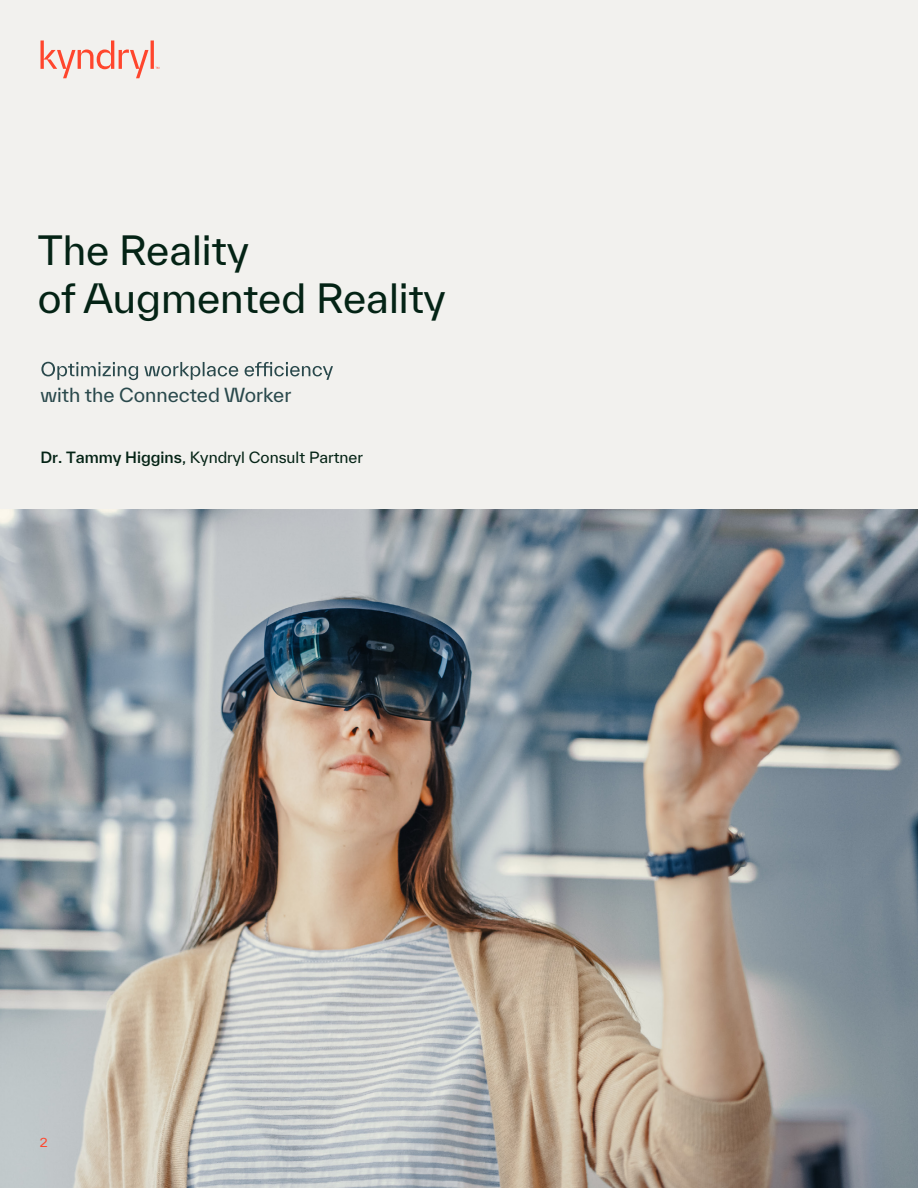
<style>
.page{position:relative;width:918px;height:1188px;background:#fff}
.page>*{position:absolute;margin:0;border:0;box-sizing:border-box;transform-origin:0 0}
.t1{font:39px/48px "TWK Everett";color:#042315}
.t2{font:18.75px "TWK Everett";color:#2a494c}
.t3{font:15px "TWK Everett";color:#042315}
.t4{font:12px "TWK Everett";color:#ff462d}
.s1{font-weight:500}
</style>
<div class="page">
<div style="left:0;top:0;width:918px;height:510px;background:#f2f1ee"></div>
<img style="left:0;top:510px;width:918px;height:678px">
<svg style="left:41px;top:40px;width:118px;height:38px"></svg>
<svg style="left:41px;top:362px;width:292px;height:18px"></svg>
<h1 class="t1" style="left:38px;top:226px;width:410px">The Reality<br>of Augmented Reality</h1>
<p class="t2" style="left:40px;top:382px;width:252px">with the Connected Worker</p>
<p class="t3" style="left:40px;top:447px;width:324px"><span class="s1">Dr. Tammy Higgins</span>, Kyndryl Consult Partner</p>
<p class="t4" style="left:40px;top:1134px;width:9px">2</p>
</div>
